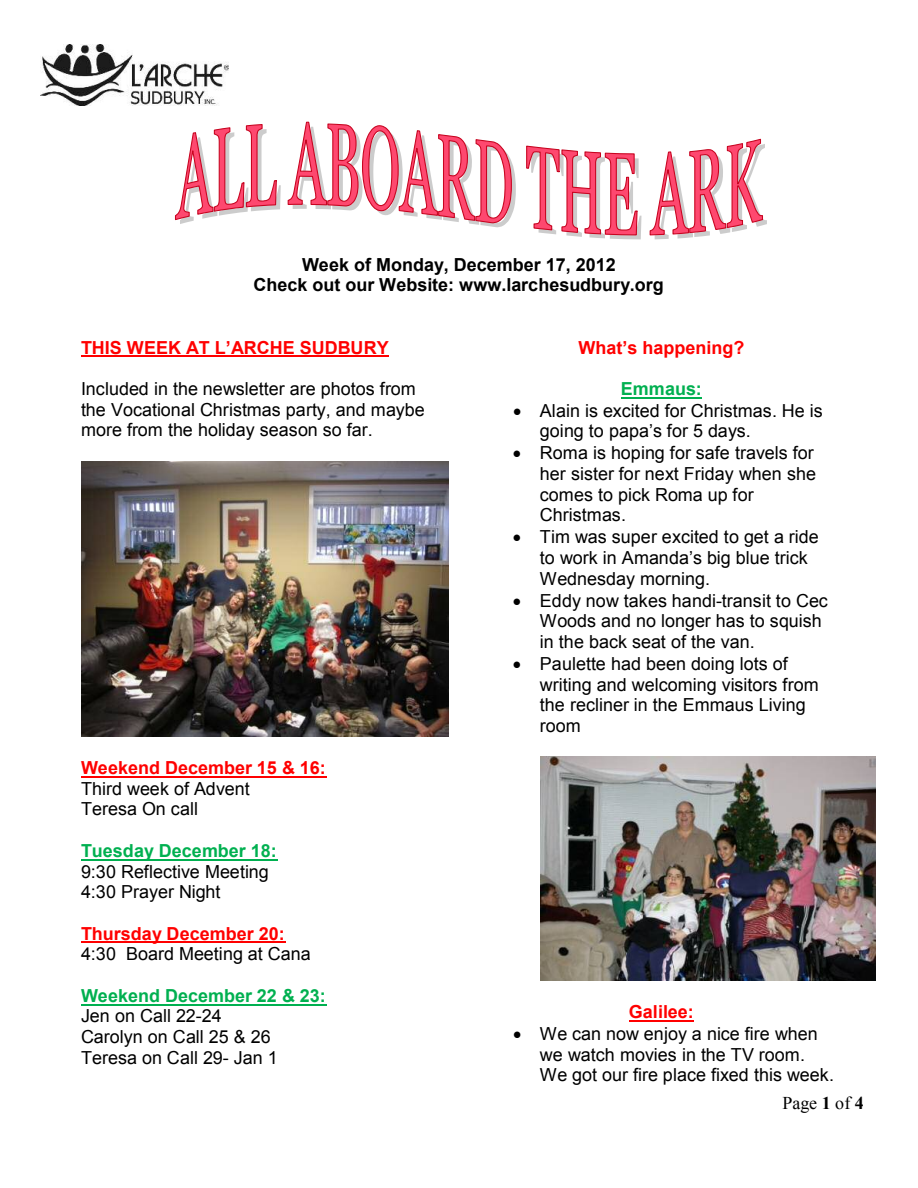
<style>
.page{position:relative;width:918px;height:1188px;background:#fff}
.page>*{position:absolute;margin:0;border:0;box-sizing:border-box;transform-origin:0 0}
.t1{font:18px/20.7px "Arial";color:#000}
.t2{font:700 18px "Arial";color:#f00}
.t3{font:700 18px/20.7px "Arial";color:#000;text-align:center}
.t4{font:700 18px "Arial";color:#00b050}
.t5{font:18px "Times New Roman";color:#000}
.s1{font-weight:700}
</style>
<div class="page">
<hr style="left:81px;top:356px;width:308px;height:1px;background:#f00">
<hr style="left:81px;top:776px;width:245px;height:2px;background:#f00">
<hr style="left:81px;top:859px;width:196px;height:2px;background:#00b050">
<hr style="left:81px;top:942px;width:204px;height:1px;background:#f00">
<hr style="left:81px;top:1004px;width:245px;height:1px;background:#00b050">
<hr style="left:621px;top:397px;width:81px;height:2px;background:#00b050">
<hr style="left:629px;top:1020px;width:65px;height:2px;background:#f00">
<img style="left:81px;top:461px;width:367px;height:276px">
<img style="left:540px;top:757px;width:336px;height:224px">
<img style="left:40px;top:44px;width:188px;height:61px">
<svg style="left:174px;top:124px;width:107px;height:100px"></svg>
<svg style="left:287px;top:121px;width:229px;height:107px"></svg>
<svg style="left:526px;top:145px;width:116px;height:94px"></svg>
<svg style="left:649px;top:138px;width:118px;height:101px"></svg>
<p class="t3" style="left:253px;top:254px;width:412px">Week of Monday, December 17, 2012<br>Check out our Website: www.larchesudbury.org</p>
<p class="t2" style="left:81px;top:337px;width:309px">THIS WEEK AT L’ARCHE SUDBURY</p>
<p class="t1" style="left:81px;top:378px;width:345px">Included in the newsletter are photos from the Vocational Christmas party, and maybe more from the holiday season so far.</p>
<p class="t2" style="left:81px;top:758px;width:246px">Weekend December 15 &amp; 16:</p>
<p class="t1" style="left:81px;top:778px;width:170px">Third week of Advent<br>Teresa On call</p>
<p class="t4" style="left:81px;top:841px;width:197px">Tuesday December 18:</p>
<p class="t1" style="left:81px;top:861px;width:189px">9:30 Reflective Meeting<br>4:30 Prayer Night</p>
<p class="t2" style="left:81px;top:923px;width:205px">Thursday December 20:</p>
<p class="t1" style="left:81px;top:944px;width:231px">4:30 Board Meeting at Cana</p>
<p class="t4" style="left:81px;top:985px;width:246px">Weekend December 22 &amp; 23:</p>
<p class="t1" style="left:81px;top:1006px;width:198px">Jen on Call 22-24<br>Carolyn on Call 25 &amp; 26<br>Teresa on Call 29- Jan 1</p>
<p class="t2" style="left:579px;top:337px;width:167px">What’s happening?</p>
<p class="t4" style="left:621px;top:379px;width:82px">Emmaus:</p>
<p class="t1" style="left:540px;top:400px;width:284px;text-indent:-27px">• Alain is excited for Christmas. He is going to papa’s for 5 days.</p>
<p class="t1" style="left:540px;top:443px;width:277px;text-indent:-27px">• Roma is hoping for safe travels for her sister for next Friday when she comes to pick Roma up for<br>Christmas.</p>
<p class="t1" style="left:540px;top:527px;width:280px;text-indent:-27px">• Tim was super excited to get a ride to work in Amanda’s big blue trick<br>Wednesday morning.</p>
<p class="t1" style="left:540px;top:590px;width:289px;text-indent:-27px">• Eddy now takes handi-transit to Cec<br>Woods and no longer has to squish in the back seat of the van.</p>
<p class="t1" style="left:540px;top:653px;width:280px;text-indent:-27px">• Paulette had been doing lots of writing and welcoming visitors from the recliner in the Emmaus Living room</p>
<p class="t2" style="left:629px;top:1002px;width:66px">Galilee:</p>
<p class="t1" style="left:540px;top:1024px;width:296px;text-indent:-27px">• We can now enjoy a nice fire when we watch movies in the TV room.<br>We got our fire place fixed this week.</p>
<p class="t5" style="left:782px;top:1093px;width:83px">Page <span class="s1">1</span> of <span class="s1">4</span></p>
</div>
